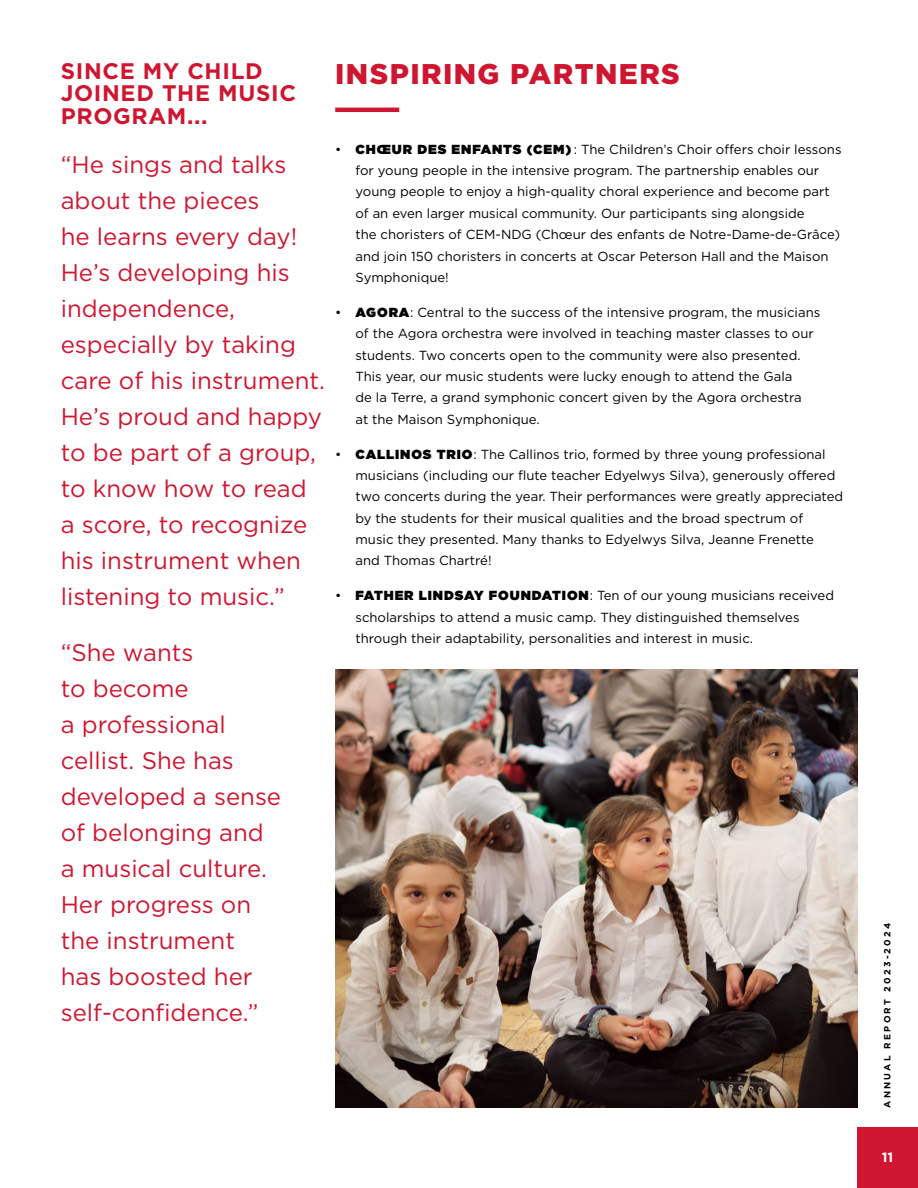
<style>
.page{position:relative;width:918px;height:1188px;background:#fff}
.page>*{position:absolute;margin:0;border:0;box-sizing:border-box;transform-origin:0 0}
.t1{font:900 28.5px "Gotham";letter-spacing:.05em;color:#cf1630}
.TXT-Temoignage{font:24px/36px "Gotham";color:#cf1630}
.t2{font:700 22.5px/22.5px "Gotham";letter-spacing:.03em;color:#cf1630}
.t3{font:700 13.5px "Gotham";color:#fff}
.t4{font:13.2px/21.3px "Gotham";color:#000}
.t5{font:700 9px "Gotham";letter-spacing:.25em;color:#000}
.s1{font-weight:900}
</style>
<div class="page">
<hr style="left:0;top:0;width:1px;height:427px;background:#000">
<hr style="left:335px;top:108px;width:64px;height:4px;background:#cf1630">
<img style="left:335px;top:670px;width:522px;height:438px">
<div style="left:857px;top:1127px;width:61px;height:61px;background:#cf1630"></div>
<h3 class="t2" style="left:61px;top:59px;width:237px">SINCE MY CHILD<br>JOINED THE MUSIC<br>PROGRAM...</h3>
<p class="TXT-Temoignage" style="left:61px;top:146px;width:266px">“He sings and talks about the pieces<br>he learns every day!<br>He’s developing his independence, especially by taking care of his instrument.<br>He’s proud and happy to be part of a group, to know how to read a score, to recognize his instrument when listening to music.”</p>
<p class="TXT-Temoignage" style="left:61px;top:634px;width:222px">“She wants<br>to become<br>a professional cellist. She has developed a sense of belonging and a musical culture.<br>Her progress on the instrument has boosted her self-confidence.”</p>
<h2 class="t1" style="left:335px;top:54px;width:346px">INSPIRING PARTNERS</h2>
<p class="t4" style="left:356px;top:138px;width:488px;text-indent:-20px">• <span class="s1">CHŒUR DES ENFANTS (CEM)</span> : The Children’s Choir offers choir lessons for young people in the intensive program. The partnership enables our young people to enjoy a high-quality choral experience and become part of an even larger musical community. Our participants sing alongside<br>the choristers of CEM-NDG (Chœur des enfants de Notre-Dame-de-Grâce) and join 150 choristers in concerts at Oscar Peterson Hall and the Maison Symphonique!</p>
<p class="t4" style="left:356px;top:301px;width:466px;text-indent:-20px">• <span class="s1">AGORA</span>: Central to the success of the intensive program, the musicians of the Agora orchestra were involved in teaching master classes to our students. Two concerts open to the community were also presented.<br>This year, our music students were lucky enough to attend the Gala<br>de la Terre, a grand symphonic concert given by the Agora orchestra<br>at the Maison Symphonique.</p>
<p class="t4" style="left:356px;top:443px;width:489px;text-indent:-20px">• <span class="s1">CALLINOS TRIO</span>: The Callinos trio, formed by three young professional musicians (including our flute teacher Edyelwys Silva), generously offered two concerts during the year. Their performances were greatly appreciated by the students for their musical qualities and the broad spectrum of music they presented. Many thanks to Edyelwys Silva, Jeanne Frenette<br>and Thomas Chartré!</p>
<p class="t4" style="left:356px;top:585px;width:480px;text-indent:-20px">• <span class="s1">FATHER LINDSAY FOUNDATION</span>: Ten of our young musicians received scholarships to attend a music camp. They distinguished themselves through their adaptability, personalities and interest in music.</p>
<p class="t5" style="left:881px;top:1108px;width:186px;rotate:-90deg">ANNUAL REPORT 2023-2024</p>
<p class="t3" style="left:882px;top:1148px;width:13px">11</p>
</div>
